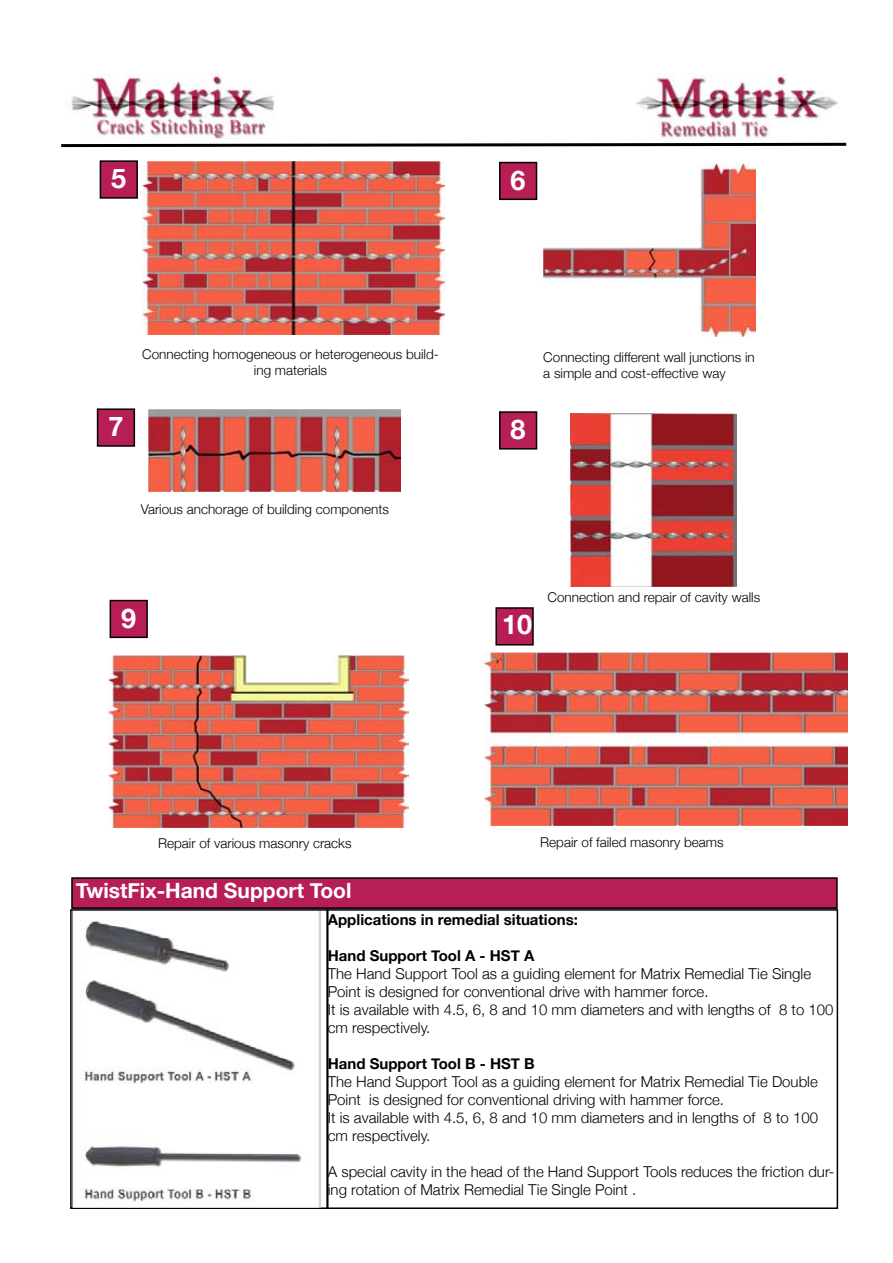
<style>
.page{position:relative;width:893px;height:1263px;background:#fff}
.page>*{position:absolute;margin:0;border:0;box-sizing:border-box;transform-origin:0 0}
.t1{font:700 27px "Helvetica Neue";color:#fff}
.t2{font:700 21px "Helvetica Neue";color:#fff}
.t3{font:300 15px/18px "Helvetica Neue";color:#000}
.t4{font:700 15px "Helvetica Neue";color:#000}
.t5{font:300 13.5px/16.2px "Helvetica Neue";color:#000;text-align:center}
</style>
<div class="page">
<svg style="left:61px;top:142px;width:786px;height:6px"></svg>
<img style="left:636px;top:73px;width:202px;height:65px">
<img style="left:71px;top:73px;width:204px;height:65px">
<div style="left:98px;top:409px;width:36px;height:37px;background:#b71e56"></div>
<div style="left:97px;top:408px;width:38px;height:39px;border:2px solid #000"></div>
<div style="left:496px;top:608px;width:37px;height:37px;background:#b71e56"></div>
<div style="left:495px;top:607px;width:39px;height:38px;border:2px solid #000"></div>
<div style="left:110px;top:600px;width:37px;height:37px;background:#b71e56"></div>
<div style="left:110px;top:600px;width:38px;height:38px;border:2px solid #000"></div>
<div style="left:500px;top:412px;width:36px;height:37px;background:#b71e56"></div>
<div style="left:499px;top:411px;width:38px;height:39px;border:2px solid #000"></div>
<div style="left:500px;top:163px;width:36px;height:36px;background:#b71e56"></div>
<div style="left:499px;top:162px;width:38px;height:38px;border:2px solid #000"></div>
<div style="left:100px;top:161px;width:37px;height:37px;background:#b71e56"></div>
<div style="left:100px;top:160px;width:38px;height:39px;border:2px solid #000"></div>
<img style="left:143px;top:162px;width:302px;height:173px">
<img style="left:543px;top:163px;width:213px;height:173px">
<img style="left:148px;top:410px;width:252px;height:82px">
<img style="left:570px;top:414px;width:166px;height:173px">
<img style="left:108px;top:655px;width:301px;height:173px">
<img style="left:485px;top:652px;width:363px;height:173px">
<div style="left:70px;top:909px;width:259px;height:300px;border:2px solid #000"></div>
<div style="left:326px;top:909px;width:512px;height:300px;border:2px solid #000"></div>
<div style="left:72px;top:878px;width:765px;height:30px;background:#b71e56"></div>
<div style="left:71px;top:877px;width:767px;height:32px;border:2px solid #000"></div>
<img style="left:73px;top:912px;width:247px;height:296px">
<h1 class="t1" style="left:111px;top:162px;width:17px">5</h1>
<h1 class="t1" style="left:510px;top:163px;width:17px">6</h1>
<h1 class="t1" style="left:108px;top:410px;width:17px">7</h1>
<p class="t5" style="left:142px;top:346px;width:298px">Connecting homogeneous or heterogeneous build&shy;ing materials</p>
<p class="t5" style="left:543px;top:349px;width:213px;text-align:left">Connecting different wall junctions in a simple and cost-effective way</p>
<h1 class="t1" style="left:510px;top:413px;width:17px">8</h1>
<p class="t5" style="left:141px;top:501px;width:250px">Various anchorage of building components</p>
<p class="t5" style="left:548px;top:588px;width:214px">Connection and repair of cavity walls</p>
<h1 class="t1" style="left:121px;top:601px;width:17px">9</h1>
<h1 class="t1" style="left:502px;top:607px;width:32px">10</h1>
<p class="t5" style="left:158px;top:835px;width:195px">Repair of various masonry cracks</p>
<p class="t5" style="left:540px;top:833px;width:185px">Repair of failed masonry beams</p>
<h2 class="t2" style="left:76px;top:877px;width:277px">TwistFix-Hand Support Tool</h2>
<p class="t4" style="left:328px;top:911px;width:252px">Applications in remedial situations:</p>
<p class="t4" style="left:328px;top:947px;width:208px">Hand Support Tool A - HST A</p>
<p class="t3" style="left:328px;top:965px;width:507px">The Hand Support Tool as a guiding element for Matrix Remedial Tie Single Point is designed for conventional drive with hammer force.<br>It is available with 4.5, 6, 8 and 10 mm diameters and with lengths of 8 to 100 cm respectively.</p>
<p class="t4" style="left:328px;top:1055px;width:208px">Hand Support Tool B - HST B</p>
<p class="t3" style="left:328px;top:1073px;width:492px">The Hand Support Tool as a guiding element for Matrix Remedial Tie Double Point is designed for conventional driving with hammer force.<br>It is available with 4.5, 6, 8 and 10 mm diameters and in lengths of 8 to 100 cm respectively.</p>
<p class="t3" style="left:328px;top:1163px;width:508px">A special cavity in the head of the Hand Support Tools reduces the friction dur&shy;ing rotation of Matrix Remedial Tie Single Point .</p>
</div>
